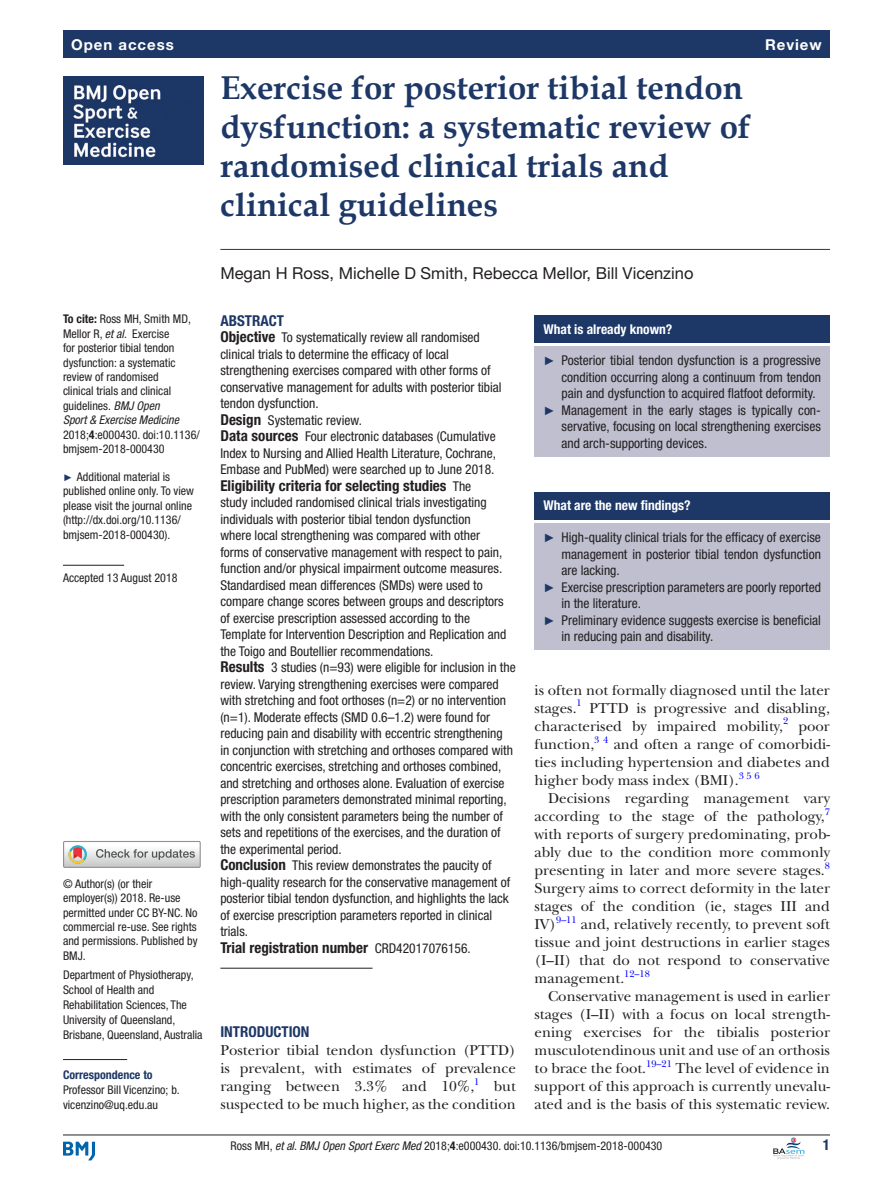
<style>
.page{position:relative;width:893px;height:1191px;background:#fff}
.page>*{position:absolute;margin:0;border:0;box-sizing:border-box;transform-origin:0 0}
.t1{font:700 33px/39px "Book Antiqua";color:#1d3766}
.t2{font:16.5px "Helvetica Neue LT Std";color:#231f20}
.t3{font:15px/18px "New Baskerville";color:#231f20;text-align:justify}
.t4{font:700 condensed 15px "Helvetica Neue LT Std";color:#231f20}
.t5{font:700 condensed 15px "Helvetica Neue LT Std";color:#1d3766}
.t6{font:700 15px "Helvetica Neue LT Std";letter-spacing:.065em;color:#fff}
.t7{font:condensed 13.5px/16.5px "Helvetica Neue LT Std";color:#231f20}
.t8{font:700 condensed 13.5px "Helvetica Neue LT Std";color:#fff}
.t9{font:condensed 12px/14.4px "Helvetica Neue LT Std";color:#231f20}
.t10{font:700 condensed 12px "Helvetica Neue LT Std";color:#1d3766}
.t11{font:9.9px "New Baskerville";color:#00f}
.s1{font-weight:700}
.s2{font-style:italic}
.s3{font-family:"Arial";font-stretch:normal;font-size:9.75px;color:#1d3766}
.s4{font-weight:700;font-size:15px}
.s5{font-weight:400;font-size:13.5px}
.s6{font-family:"Arial";font-stretch:normal;font-size:12px;color:#1d3766}
</style>
<div class="page">
<hr style="left:63px;top:1134px;width:767px;height:1px;background:#231f20">
<svg style="left:63px;top:1141px;width:32px;height:19px"></svg>
<svg style="left:773px;top:1137px;width:31px;height:21px"></svg>
<div style="left:63px;top:31px;width:767px;height:27px;background:#1d3766"></div>
<hr style="left:220px;top:249px;width:610px;height:1px;background:#1d3766">
<hr style="left:63px;top:565px;width:61px;height:1px;background:#231f20">
<hr style="left:63px;top:1059px;width:64px;height:1px;background:#231f20">
<div style="left:63px;top:841px;width:138px;height:27px;border:1px solid #969090"></div>
<svg style="left:64px;top:841px;width:136px;height:26px"></svg>
<img style="left:63px;top:77px;width:140px;height:88px">
<div style="left:535px;top:315px;width:295px;height:27px;background:#1d3766"></div>
<div style="left:535px;top:346px;width:295px;height:111px;background:#bfbfcf"></div>
<div style="left:535px;top:491px;width:295px;height:28px;background:#1d3766"></div>
<div style="left:535px;top:523px;width:295px;height:127px;background:#bfbfcf"></div>
<hr style="left:220px;top:967px;width:153px;height:1px;background:#231f20">
<p class="t6" style="left:71px;top:35px;width:104px">Open access</p>
<p class="t6" style="left:765px;top:35px;width:58px">Review</p>
<h1 class="t1" style="left:220px;top:68px;width:532px">Exercise for posterior tibial tendon dysfunction: a systematic review of randomised clinical trials and clinical guidelines</h1>
<p class="t9" style="left:63px;top:312px;width:138px"><span class="s1">To cite:</span> Ross MH, Smith MD,<br>Mellor R, <span class="s2">et al</span>. Exercise<br>for posterior tibial tendon dysfunction: a systematic review of randomised<br>clinical trials and clinical guidelines. <span class="s2">BMJ Open<br>Sport &amp; Exercise Medicine<br></span>2018;<span class="s1">4</span>:e000430. doi:10.1136/ bmjsem-2018-000430</p>
<p class="t9" style="left:63px;top:469px;width:133px"><span class="s3">►</span> Additional material is published online only. To view please visit the journal online (http://dx.doi.org/10.1136/ bmjsem-2018-000430).</p>
<p class="t9" style="left:63px;top:570px;width:116px">Accepted 13 August 2018</p>
<p class="t9" style="left:63px;top:876px;width:136px">© Author(s) (or their employer(s)) 2018. Re-use permitted under CC BY-NC. No commercial re-use. See rights and permissions. Published by<br>BMJ.</p>
<p class="t9" style="left:63px;top:967px;width:141px;line-height:15px">Department of Physiotherapy,<br>School of Health and<br>Rehabilitation Sciences, The<br>University of Queensland,<br>Brisbane, Queensland, Australia</p>
<p class="t10" style="left:63px;top:1068px;width:91px">Correspondence to</p>
<p class="t9" style="left:63px;top:1082px;width:118px;line-height:15px">Professor Bill Vicenzino; b. vicenzino@uq.edu.au</p>
<p class="t2" style="left:220px;top:263px;width:475px">Megan H Ross, Michelle D Smith, Rebecca Mellor, Bill Vicenzino</p>
<p class="t5" style="left:220px;top:311px;width:49px">Abstract</p>
<p class="t7" style="left:220px;top:329px;width:283px"><span class="s4">Objective</span> To systematically review all randomised clinical trials to determine the efficacy of local strengthening exercises compared with other forms of conservative management for adults with posterior tibial tendon dysfunction.<br><span class="s4">Design</span> Systematic review.<br><span class="s4">Data sources</span> Four electronic databases (Cumulative Index to Nursing and Allied Health Literature, Cochrane, Embase and PubMed) were searched up to June 2018.</p>
<p class="t4" style="left:220px;top:476px;width:252px">Eligibility criteria for selecting studies <span class="s5">The</span></p>
<p class="t7" style="left:220px;top:494px;width:297px">study included randomised clinical trials investigating individuals with posterior tibial tendon dysfunction<br>where local strengthening was compared with other<br>forms of conservative management with respect to pain, function and/or physical impairment outcome measures.<br>Standardised mean differences (SMDs) were used to compare change scores between groups and descriptors of exercise prescription assessed according to the Template for Intervention Description and Replication and the Toigo and Boutellier recommendations.<br><span class="s4">Results</span> 3 studies (n=93) were eligible for inclusion in the review. Varying strengthening exercises were compared with stretching and foot orthoses (n=2) or no intervention (n=1). Moderate effects (SMD 0.6–1.2) were found for reducing pain and disability with eccentric strengthening<br>in conjunction with stretching and orthoses compared with concentric exercises, stretching and orthoses combined, and stretching and orthoses alone. Evaluation of exercise prescription parameters demonstrated minimal reporting, with the only consistent parameters being the number of sets and repetitions of the exercises, and the duration of the experimental period.<br><span class="s4">Conclusion</span> This review demonstrates the paucity of high-quality research for the conservative management of posterior tibial tendon dysfunction, and highlights the lack of exercise prescription parameters reported in clinical trials.</p>
<p class="t4" style="left:220px;top:938px;width:252px">Trial registration number <span class="s5">CRD42017076156.</span></p>
<p class="t5" style="left:220px;top:1023px;width:61px">Introductio</p>
<p class="t5" style="left:301px;top:1023px;width:10px">n</p>
<p class="t3" style="left:220px;top:1041px;width:297px">Posterior tibial tendon dysfunction (PTTD) is prevalent, with estimates of prevalence ranging between 3.3% and 10%,</p>
<p class="t11" style="left:474px;top:1075px;width:7px">1</p>
<p class="t3" style="left:220px;top:1077px;width:297px;text-align:right">but<br>suspected to be much higher, as the condition</p>
<p class="t8" style="left:544px;top:320px;width:130px">What is already known?</p>
<p class="t7" style="left:544px;top:352px;width:279px"><span class="s6">►</span> Posterior tibial tendon dysfunction is a progressive</p>
<p class="t7" style="left:562px;top:369px;width:261px">condition occurring along a continuum from tendon</p>
<p class="t7" style="left:562px;top:385px;width:256px">pain and dysfunction to acquired flatfoot deformity.</p>
<p class="t7" style="left:544px;top:402px;width:279px"><span class="s6">►</span> Management in the early stages is typically con-</p>
<p class="t7" style="left:562px;top:418px;width:261px">servative, focusing on local strengthening exercises</p>
<p class="t7" style="left:562px;top:435px;width:147px">and arch-supporting devices.</p>
<p class="t8" style="left:544px;top:497px;width:149px">What are the new findings?</p>
<p class="t7" style="left:544px;top:529px;width:279px"><span class="s6">►</span> High-quality clinical trials for the efficacy of exercise</p>
<p class="t7" style="left:562px;top:545px;width:261px">management in posterior tibial tendon dysfunction</p>
<p class="t7" style="left:562px;top:562px;width:60px">are lacking.</p>
<p class="t7" style="left:544px;top:578px;width:279px"><span class="s6">►</span> Exercise prescription parameters are poorly reported</p>
<p class="t7" style="left:562px;top:595px;width:81px">in the literature.</p>
<p class="t7" style="left:544px;top:611px;width:279px"><span class="s6">►</span> Preliminary evidence suggests exercise is beneficial</p>
<p class="t7" style="left:562px;top:628px;width:153px">in reducing pain and disability.</p>
<p class="t3" style="left:535px;top:681px;width:297px">is often not formally diagnosed until the later stages.<sup>1</sup></p>
<p class="t3" style="left:535px;top:699px;width:297px;text-indent:55px">PTTD is progressive and disabling, characterised by impaired mobility,</p>
<p class="t11" style="left:783px;top:715px;width:7px">2</p>
<p class="t3" style="left:798px;top:717px;width:33px">poor</p>
<p class="t3" style="left:535px;top:735px;width:61px">function,</p>
<p class="t11" style="left:594px;top:733px;width:15px">3 4</p>
<p class="t3" style="left:535px;top:735px;width:297px;text-indent:79px">and often a range of comorbidi&shy;ties including hypertension and diabetes and higher body mass index (BMI).</p>
<p class="t11" style="left:739px;top:769px;width:22px">3 5 6</p>
<p class="t3" style="left:535px;top:789px;width:297px;text-indent:14px">Decisions regarding management vary according to the stage of the pathology,</p>
<p class="t11" style="left:825px;top:805px;width:7px">7</p>
<p class="t3" style="left:535px;top:825px;width:297px">with reports of surgery predominating, prob&shy;ably due to the condition more commonly presenting in later and more severe stages.</p>
<p class="t11" style="left:825px;top:859px;width:7px">8</p>
<p class="t3" style="left:535px;top:879px;width:297px">Surgery aims to correct deformity in the later stages of the condition (ie, stages III and IV)</p>
<p class="t11" style="left:556px;top:913px;width:22px">9–11</p>
<p class="t3" style="left:535px;top:915px;width:297px;text-indent:46px">and, relatively recently, to prevent soft tissue and joint destructions in earlier stages (I–II) that do not respond to conservative management.</p>
<p class="t11" style="left:624px;top:967px;width:27px">12–18</p>
<p class="t3" style="left:535px;top:987px;width:297px;text-indent:14px">Conservative management is used in earlier stages (I–II) with a focus on local strength&shy;ening exercises for the tibialis posterior musculotendinous unit and use of an orthosis to brace the foot.</p>
<p class="t11" style="left:646px;top:1057px;width:27px">19–21</p>
<p class="t3" style="left:535px;top:1059px;width:297px;text-indent:141px">The level of evidence in support of this approach is currently unevalu&shy;ated and is the basis of this systematic review.</p>
<p class="t9" style="left:231px;top:1138px;width:433px">Ross MH, <span class="s2">et al</span>. <span class="s2">BMJ Open Sport Exerc Med</span> 2018;<span class="s1">4</span>:e000430. doi:10.1136/bmjsem-2018-000430</p>
<p class="t5" style="left:823px;top:1135px;width:9px">1</p>
</div>
